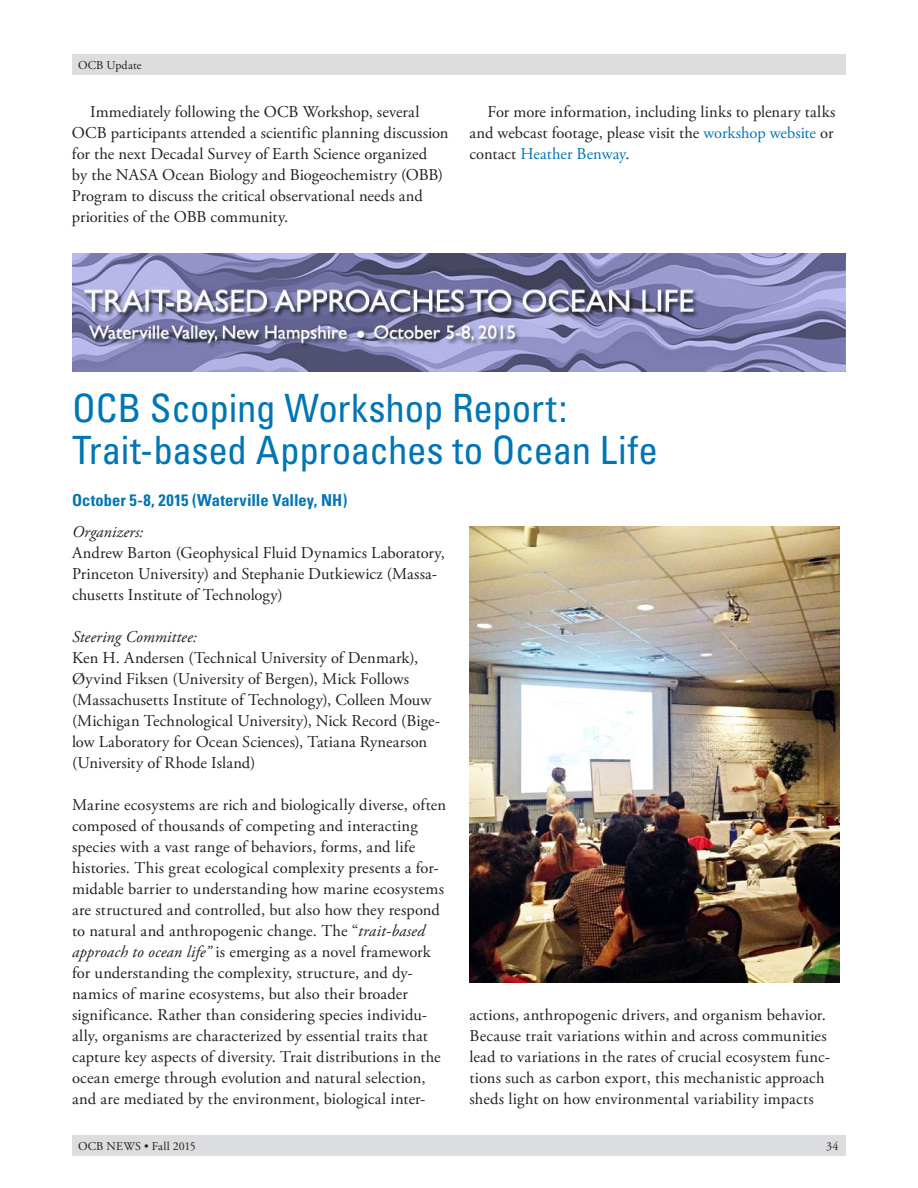
<style>
.page{position:relative;width:918px;height:1188px;background:#fff}
.page>*{position:absolute;margin:0;border:0;box-sizing:border-box;transform-origin:0 0}
.t1{font:condensed 39px/42px "Univers";letter-spacing:-.005em;color:#0075b3}
.t2{font:16.5px/21px "Adobe Garamond Pro";letter-spacing:.01em;color:#231f20}
.t3{font:700 condensed 16.5px "Univers";letter-spacing:.005em;color:#0075b3}
.t4{font:italic 16.5px "Adobe Garamond Pro";letter-spacing:.005em;color:#231f20}
.t5{font:12px "Adobe Garamond Pro";letter-spacing:.015em;color:#231f20}
.s1{color:#0075b3}
.s2{font-style:italic}
</style>
<div class="page">
<div style="left:72px;top:1136px;width:774px;height:20px;background:#dcddde"></div>
<img style="left:470px;top:526px;width:370px;height:456px">
<img style="left:72px;top:254px;width:774px;height:118px">
<div style="left:72px;top:54px;width:774px;height:21px;background:#dcddde"></div>
<p class="t5" style="left:78px;top:58px;width:65px">OCB Update</p>
<p class="t2" style="left:72px;top:102px;width:378px;text-indent:18px">Immediately following the OCB Workshop, several OCB participants attended a scientific planning discussion for the next Decadal Survey of Earth Science organized<br>by the NASA Ocean Biology and Biogeochemistry (OBB)<br>Program to discuss the critical observational needs and priorities of the OBB community.</p>
<p class="t2" style="left:470px;top:102px;width:367px;text-align:justify;text-indent:18px">For more information, including links to plenary talks and webcast footage, please visit the <span class="s1">workshop website</span> or contact <span class="s1">Heather Benway</span>.</p>
<h1 class="t1" style="left:72px;top:386px;width:587px">OCB Scoping Workshop Report:<br>Trait-based Approaches to Ocean Life</h1>
<p class="t3" style="left:72px;top:490px;width:277px">October 5-8, 2015 (Waterville Valley, NH)</p>
<p class="t4" style="left:72px;top:522px;width:73px">Organizers:</p>
<p class="t2" style="left:72px;top:543px;width:374px">Andrew Barton (Geophysical Fluid Dynamics Laboratory,<br>Princeton University) and Stephanie Dutkiewicz (Massa&shy;chusetts Institute of Technology)</p>
<p class="t4" style="left:72px;top:627px;width:126px">Steering Committee:</p>
<p class="t2" style="left:72px;top:648px;width:370px">Ken H. Andersen (Technical University of Denmark), Øyvind Fiksen (University of Bergen), Mick Follows (Massachusetts Institute of Technology), Colleen Mouw (Michigan Technological University), Nick Record (Bige&shy;low Laboratory for Ocean Sciences), Tatiana Rynearson (University of Rhode Island)</p>
<p class="t2" style="left:72px;top:795px;width:376px">Marine ecosystems are rich and biologically diverse, often composed of thousands of competing and interacting species with a vast range of behaviors, forms, and life histories. This great ecological complexity presents a for&shy;midable barrier to understanding how marine ecosystems are structured and controlled, but also how they respond to natural and anthropogenic change. The “<span class="s2">trait-based approach to ocean life”</span> is emerging as a novel framework for understanding the complexity, structure, and dy&shy;namics of marine ecosystems, but also their broader significance. Rather than considering species individu&shy;ally, organisms are characterized by essential traits that capture key aspects of diversity. Trait distributions in the ocean emerge through evolution and natural selection, and are mediated by the environment, biological inter-</p>
<p class="t2" style="left:470px;top:1005px;width:362px">actions, anthropogenic drivers, and organism behavior.<br>Because trait variations within and across communities lead to variations in the rates of crucial ecosystem func&shy;tions such as carbon export, this mechanistic approach sheds light on how environmental variability impacts</p>
<p class="t5" style="left:78px;top:1139px;width:119px">OCB NEWS • Fall 2015</p>
<p class="t5" style="left:826px;top:1139px;width:14px">34</p>
</div>
